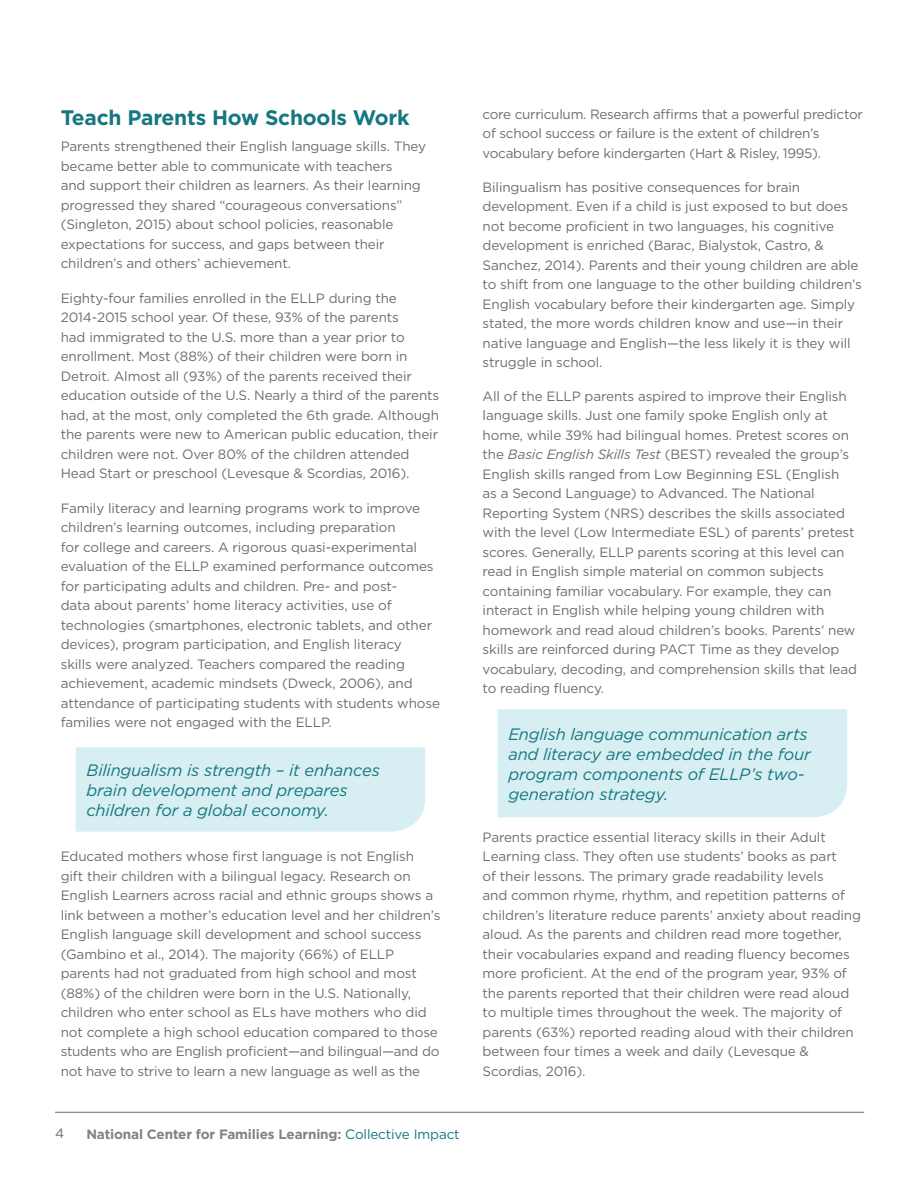
<style>
.page{position:relative;width:918px;height:1188px;background:#fff}
.page>*{position:absolute;margin:0;border:0;box-sizing:border-box;transform-origin:0 0}
.heading{font:700 21px "Gotham";letter-spacing:-.01em;color:#15777f}
.Callout{font:italic 16.5px/20.2px "Gotham";letter-spacing:-.01em;color:#15777f}
.Body{font:13.5px/19.5px "Gotham";letter-spacing:-.01em;color:#6c6d70}
.t1{font:700 13.5px "Gotham";letter-spacing:-.01em;color:#808285}
.s1{font-weight:400;color:#15777f}
.s2{font-style:italic}
</style>
<div class="page">
<hr style="left:55px;top:1112px;width:809px;height:1px;background:#6c6d70">
<div style="left:76px;top:747px;width:349px;height:85px;background:#d7eff2"></div>
<div style="left:498px;top:709px;width:349px;height:108px;background:#d7eff2"></div>
<p class="heading" style="left:61px;top:103px;width:350px">Teach Parents How Schools Work</p>
<p class="Body" style="left:61px;top:136px;width:367px">Parents strengthened their English language skills. They became better able to communicate with teachers<br>and support their children as learners. As their learning progressed they shared “courageous conversations” (Singleton, 2015) about school policies, reasonable expectations for success, and gaps between their children’s and others’ achievement.</p>
<p class="Body" style="left:61px;top:288px;width:380px">Eighty-four families enrolled in the ELLP during the 2014-2015 school year. Of these, 93% of the parents<br>had immigrated to the U.S. more than a year prior to enrollment. Most (88%) of their children were born in Detroit. Almost all (93%) of the parents received their education outside of the U.S. Nearly a third of the parents had, at the most, only completed the 6th grade. Although the parents were new to American public education, their children were not. Over 80% of the children attended Head Start or preschool (Levesque &amp; Scordias, 2016).</p>
<p class="Body" style="left:61px;top:498px;width:381px">Family literacy and learning programs work to improve children’s learning outcomes, including preparation<br>for college and careers. A rigorous quasi-experimental evaluation of the ELLP examined performance outcomes for participating adults and children. Pre- and post-<br>data about parents’ home literacy activities, use of technologies (smartphones, electronic tablets, and other devices), program participation, and English literacy<br>skills were analyzed. Teachers compared the reading achievement, academic mindsets (Dweck, 2006), and attendance of participating students with students whose families were not engaged with the ELLP.</p>
<p class="Callout" style="left:86px;top:760px;width:295px">Bilingualism is strength – it enhances brain development and prepares children for a global economy.</p>
<p class="Body" style="left:61px;top:846px;width:381px">Educated mothers whose first language is not English<br>gift their children with a bilingual legacy. Research on English Learners across racial and ethnic groups shows a link between a mother’s education level and her children’s English language skill development and school success (Gambino et al., 2014). The majority (66%) of ELLP parents had not graduated from high school and most (88%) of the children were born in the U.S. Nationally, children who enter school as ELs have mothers who did not complete a high school education compared to those students who are English proficient—and bilingual—and do not have to strive to learn a new language as well as the</p>
<p class="Body" style="left:55px;top:1123px;width:11px">4</p>
<p class="t1" style="left:86px;top:1125px;width:375px">National Center for Families Learning: <span class="s1">Collective Impact</span></p>
<p class="Body" style="left:483px;top:104px;width:382px">core curriculum. Research affirms that a powerful predictor of school success or failure is the extent of children’s vocabulary before kindergarten (Hart &amp; Risley, 1995).</p>
<p class="Body" style="left:483px;top:177px;width:381px">Bilingualism has positive consequences for brain development. Even if a child is just exposed to but does not become proficient in two languages, his cognitive development is enriched (Barac, Bialystok, Castro, &amp; Sanchez, 2014). Parents and their young children are able to shift from one language to the other building children’s English vocabulary before their kindergarten age. Simply stated, the more words children know and use—in their native language and English—the less likely it is they will struggle in school.</p>
<p class="Body" style="left:483px;top:386px;width:376px">All of the ELLP parents aspired to improve their English language skills. Just one family spoke English only at home, while 39% had bilingual homes. Pretest scores on the <span class="s2">Basic English Skills Test</span> (BEST) revealed the group’s English skills ranged from Low Beginning ESL (English as a Second Language) to Advanced. The National Reporting System (NRS) describes the skills associated with the level (Low Intermediate ESL) of parents’ pretest scores. Generally, ELLP parents scoring at this level can read in English simple material on common subjects containing familiar vocabulary. For example, they can interact in English while helping young children with homework and read aloud children’s books. Parents’ new skills are reinforced during PACT Time as they develop vocabulary, decoding, and comprehension skills that lead to reading fluency.</p>
<p class="Callout" style="left:508px;top:723px;width:304px">English language communication arts and literacy are embedded in the four program components of ELLP’s two&shy;generation strategy.</p>
<p class="Body" style="left:483px;top:827px;width:380px">Parents practice essential literacy skills in their Adult Learning class. They often use students’ books as part<br>of their lessons. The primary grade readability levels<br>and common rhyme, rhythm, and repetition patterns of children’s literature reduce parents’ anxiety about reading aloud. As the parents and children read more together, their vocabularies expand and reading fluency becomes more proficient. At the end of the program year, 93% of the parents reported that their children were read aloud to multiple times throughout the week. The majority of parents (63%) reported reading aloud with their children between four times a week and daily (Levesque &amp; Scordias, 2016).</p>
</div>
